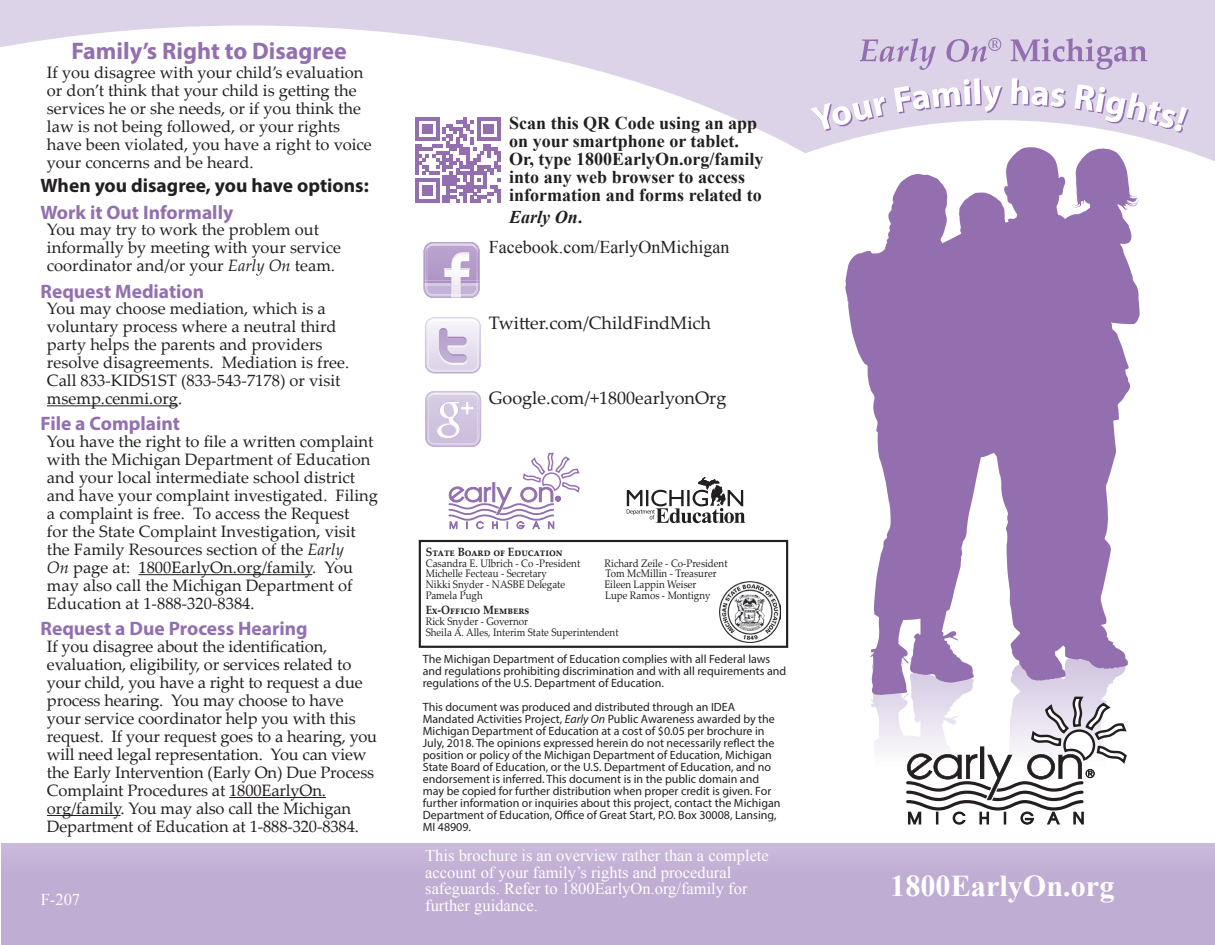
<style>
.page{position:relative;width:1215px;height:945px;background:#fff}
.page>*{position:absolute;margin:0;border:0;box-sizing:border-box;transform-origin:0 0}
.t1{font:700 30.3px "Times New Roman";color:#fff}
.t2{font:700 24px "Myriad Pro";color:#936fb0}
.t3{font:700 19.5px "Myriad Pro";color:#936fb0}
.t4{font:700 19.5px "Myriad Pro";color:#231f20}
.t5{font:700 18px/18px "Times New Roman";color:#231f20}
.t6{font:18px "Palatino Linotype";color:#231f20}
.t7{font:18px "Times New Roman";color:#231f20}
.t8{font:italic 700 18px "Times New Roman";color:#231f20}
.t9{font:16.5px/18px "Palatino Linotype";color:#231f20}
.t10{font:16.5px/16.5px "Times New Roman";color:#fff}
.t11{font:12px/12px "Myriad Pro";color:#231f20}
.t12{font:700 12px "Palatino Linotype";color:#231f20;scale:.9 1}
.t13{font:10.8px/10.8px "Palatino Linotype";color:#231f20;scale:.9 1}
.s1{font-style:italic}
.s2{font-style:normal}
</style>
<div class="page">
<div style="left:0;top:0;width:1215px;height:711px;background:#dcd3e8"></div>
<div style="left:1026px;top:121px;width:189px;height:723px;background:#fff"></div>
<svg style="left:1026px;top:87px;width:40px;height:22px"></svg>
<svg style="left:1074px;top:85px;width:115px;height:48px"></svg>
<div style="left:0;top:26px;width:1026px;height:843px;background:#fff"></div>
<svg style="left:845px;top:147px;width:295px;height:549px;background:#b299c7"></svg>
<svg style="left:860px;top:38px;width:76px;height:32px"></svg>
<svg style="left:946px;top:38px;width:55px;height:24px"></svg>
<svg style="left:1011px;top:38px;width:136px;height:32px"></svg>
<svg style="left:875px;top:629px;width:252px;height:215px"></svg>
<div style="left:2px;top:844px;width:1213px;height:101px;background:#bfadd3"></div>
<hr style="left:47px;top:405px;width:131px;height:1px;background:#231f20">
<hr style="left:138px;top:574px;width:174px;height:1px;background:#231f20">
<hr style="left:229px;top:797px;width:97px;height:1px;background:#231f20">
<hr style="left:47px;top:815px;width:74px;height:1px;background:#231f20">
<svg style="left:418px;top:539px;width:371px;height:110px;background:#f2f2f2"></svg>
<img style="left:720px;top:582px;width:61px;height:61px">
<svg style="left:627px;top:477px;width:118px;height:46px;background:#c3c2c2"></svg>
<svg style="left:448px;top:454px;width:132px;height:75px;background:#e8e0ee"></svg>
<svg style="left:424px;top:242px;width:56px;height:56px;background:#cbbbda"></svg>
<img style="left:425px;top:244px;width:53px;height:9px">
<svg style="left:425px;top:317px;width:56px;height:56px"></svg>
<svg style="left:425px;top:391px;width:56px;height:56px"></svg>
<svg style="left:415px;top:117px;width:86px;height:86px;background:#bfaad0"></svg>
<h2 class="t2" style="left:72px;top:35px;width:277px">Family’s Right to Disagree</h2>
<p class="t9" style="left:47px;top:63px;width:326px">If you disagree with your child’s evaluation or don’t think that your child is getting the services he or she needs, or if you think the law is not being followed, or your rights have been violated, you have a right to voice your concerns and be heard.</p>
<p class="t4" style="left:40px;top:173px;width:330px">When you disagree, you have options:</p>
<p class="t3" style="left:40px;top:199px;width:194px">Work it Out Informally</p>
<p class="t9" style="left:47px;top:220px;width:295px">You may try to work the problem out informally by meeting with your service coordinator and/or your <span class="s1">Early On</span> team.</p>
<p class="t3" style="left:40px;top:278px;width:165px">Request Mediation</p>
<p class="t9" style="left:47px;top:299px;width:304px">You may choose mediation, which is a voluntary process where a neutral third party helps the parents and providers resolve disagreements. Mediation is free.<br>Call 833-KIDS1ST (833-543-7178) or visit msemp.cenmi.org.</p>
<p class="t3" style="left:40px;top:411px;width:141px">File a Complaint</p>
<p class="t9" style="left:47px;top:432px;width:333px">You have the right to file a written complaint with the Michigan Department of Education and your local intermediate school district and have your complaint investigated. Filing a complaint is free. To access the Request<br>for the State Complaint Investigation, visit the Family Resources section of the <span class="s1">Early<br>On</span> page at: 1800EarlyOn.org/family. You may also call the Michigan Department of Education at 1-888-320-8384.</p>
<p class="t3" style="left:40px;top:616px;width:269px">Request a Due Process Hearing</p>
<p class="t9" style="left:47px;top:637px;width:332px">If you disagree about the identification, evaluation, eligibility, or services related to your child, you have a right to request a due process hearing. You may choose to have your service coordinator help you with this request. If your request goes to a hearing, you will need legal representation. You can view the Early Intervention (Early On) Due Process Complaint Procedures at 1800EarlyOn. org/family. You may also call the Michigan Department of Education at 1-888-320-8384.</p>
<p class="t10" style="left:41px;top:890px;width:41px">F-207</p>
<p class="t5" style="left:509px;top:114px;width:256px">Scan this QR Code using an app on your smartphone or tablet.<br>Or, type 1800EarlyOn.org/family into any web browser to access information and forms related to</p>
<p class="t8" style="left:509px;top:204px;width:75px">Early On<span class="s2">.</span></p>
<p class="t7" style="left:489px;top:235px;width:242px">Facebook.com/EarlyOnMichigan</p>
<p class="t6" style="left:489px;top:310px;width:224px">Twitter.com/ChildFindMich</p>
<p class="t6" style="left:489px;top:385px;width:239px">Google.com/+1800earlyonOrg</p>
<p class="t12" style="left:426px;top:543px;width:154px">State Board of Education</p>
<p class="t13" style="left:426px;top:557px;width:173px">Casandra E. Ulbrich - Co -President</p>
<p class="t13" style="left:605px;top:557px;width:138px">Richard Zeile - Co-President</p>
<p class="t13" style="left:426px;top:568px;width:136px">Michelle Fecteau - Secretary</p>
<p class="t13" style="left:606px;top:568px;width:125px">Tom McMillin - Treasurer</p>
<p class="t13" style="left:426px;top:579px;width:156px">Nikki Snyder - NASBE Delegate</p>
<p class="t13" style="left:604px;top:579px;width:104px">Eileen Lappin Weiser</p>
<p class="t13" style="left:426px;top:590px;width:65px">Pamela Pugh</p>
<p class="t13" style="left:605px;top:590px;width:119px">Lupe Ramos - Montigny</p>
<p class="t12" style="left:426px;top:602px;width:117px">Ex-Officio Members</p>
<p class="t13" style="left:426px;top:616px;width:216px">Rick Snyder - Governor<br>Sheila A. Alles, Interim State Superintendent</p>
<p class="t11" style="left:423px;top:653px;width:365px">The Michigan Department of Education complies with all Federal laws and regulations prohibiting discrimination and with all requirements and regulations of the U.S. Department of Education.</p>
<p class="t11" style="left:423px;top:701px;width:359px">This document was produced and distributed through an IDEA Mandated Activities Project, <span class="s1">Early On</span> Public Awareness awarded by the Michigan Department of Education at a cost of $0.05 per brochure in July, 2018. The opinions expressed herein do not necessarily reflect the position or policy of the Michigan Department of Education, Michigan State Board of Education, or the U.S. Department of Education, and no endorsement is inferred. This document is in the public domain and may be copied for further distribution when proper credit is given. For further information or inquiries about this project, contact the Michigan Department of Education, Office of Great Start, P.O. Box 30008, Lansing, MI 48909.</p>
<p class="t10" style="left:425px;top:847px;width:345px">This brochure is an overview rather than a complete account of your family’s rights and procedural safeguards. Refer to 1800EarlyOn.org/family for further guidance.</p>
<h1 class="t1" style="left:890px;top:865px;width:226px">1800EarlyOn.org</h1>
</div>
